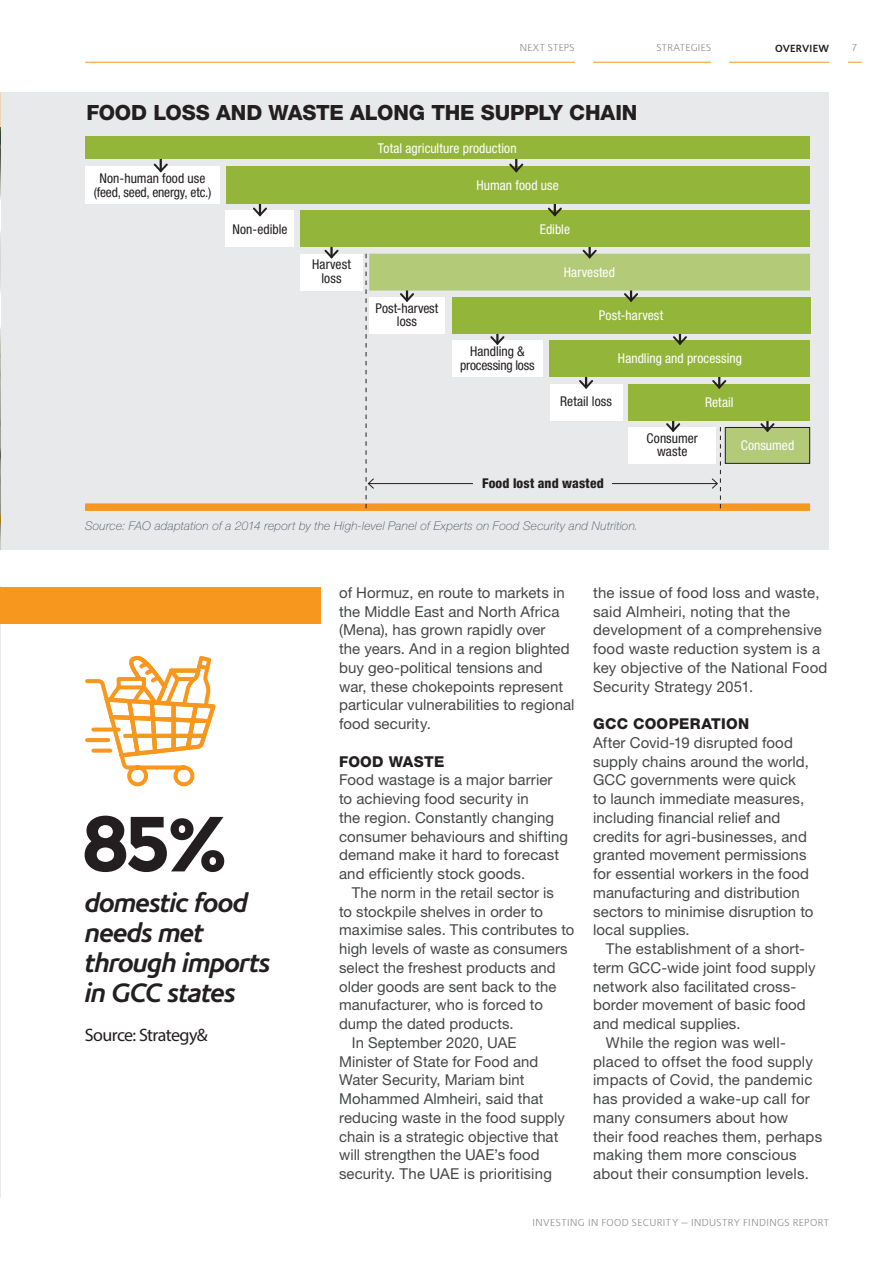
<style>
.page{position:relative;width:893px;height:1263px;background:#fff}
.page>*{position:absolute;margin:0;border:0;box-sizing:border-box;transform-origin:0 0}
.t1{font:700 78px "Montserrat";color:#231f20}
.t2{font:italic 700 27px/30px "Corisande";letter-spacing:-.03em;color:#231f20}
.t3{font:800 21px "Helvetica Neue LT Std";letter-spacing:-.005em;color:#231f20}
.t4{font:18px "Myriad Pro";letter-spacing:-.035em;color:#231f20}
.t5{font:15px/18.8px "Helvetica Neue LT Std";letter-spacing:.005em;color:#454647}
.t6{font:800 15px "Helvetica Neue LT Std";letter-spacing:.015em;color:#231f20}
.t7{font:condensed 13.5px/13.5px "Helvetica Neue LT Std";color:#231f20;text-align:center}
.t8{font:condensed 13.5px "Helvetica Neue LT Std";letter-spacing:.005em;color:#fff}
.t9{font:800 condensed 13.5px "Helvetica Neue LT Std";letter-spacing:.01em;color:#231f20}
.t10{font:italic 100 12px "Helvetica Neue LT Std";letter-spacing:.02em;color:#474f59}
.t11{font:300 10.5px "Corisande";letter-spacing:.04em;color:#8a8c8f}
.t12{font:700 10.5px "Corisande";letter-spacing:.025em;color:#231f20}
</style>
<div class="page">
<div style="left:0;top:92px;width:829px;height:458px;background:#e8e9ea"></div>
<hr style="left:0;top:587px;width:1px;height:611px;background:#e8e9ea">
<hr style="left:0;top:126px;width:1px;height:425px;background:#fff">
<div style="left:0;top:587px;width:321px;height:37px;background:#f7971d"></div>
<div style="left:628px;top:427px;width:88px;height:37px;background:#fff"></div>
<div style="left:725px;top:427px;width:85px;height:36px;background:#b3ca79"></div>
<div style="left:725px;top:427px;width:85px;height:37px;border:1px solid #231f20"></div>
<hr style="left:766px;top:417px;width:3px;height:14px;background:#231f20">
<svg style="left:759px;top:421px;width:17px;height:11px"></svg>
<svg style="left:664px;top:420px;width:18px;height:12px"></svg>
<div style="left:550px;top:384px;width:72px;height:36px;background:#fff"></div>
<div style="left:628px;top:384px;width:182px;height:36px;background:#93b53a"></div>
<svg style="left:712px;top:377px;width:15px;height:12px"></svg>
<svg style="left:579px;top:377px;width:14px;height:12px"></svg>
<div style="left:452px;top:340px;width:91px;height:37px;background:#fff"></div>
<div style="left:550px;top:340px;width:260px;height:37px;background:#93b53a"></div>
<svg style="left:671px;top:333px;width:18px;height:12px"></svg>
<hr style="left:496px;top:330px;width:3px;height:14px;background:#231f20">
<svg style="left:490px;top:334px;width:15px;height:11px"></svg>
<div style="left:369px;top:297px;width:76px;height:37px;background:#fff"></div>
<div style="left:452px;top:297px;width:358px;height:36px;background:#93b53a"></div>
<svg style="left:624px;top:291px;width:14px;height:11px"></svg>
<svg style="left:400px;top:291px;width:14px;height:11px"></svg>
<div style="left:300px;top:254px;width:63px;height:36px;background:#fff"></div>
<div style="left:369px;top:254px;width:441px;height:37px;background:#b3ca79"></div>
<svg style="left:581px;top:247px;width:17px;height:12px"></svg>
<svg style="left:324px;top:247px;width:15px;height:12px"></svg>
<div style="left:226px;top:211px;width:68px;height:36px;background:#fff"></div>
<div style="left:300px;top:211px;width:509px;height:36px;background:#93b53a"></div>
<svg style="left:546px;top:204px;width:18px;height:13px"></svg>
<svg style="left:251px;top:204px;width:18px;height:13px"></svg>
<div style="left:85px;top:166px;width:135px;height:38px;background:#fff"></div>
<div style="left:226px;top:166px;width:583px;height:38px;background:#93b53a"></div>
<div style="left:85px;top:503px;width:725px;height:8px;background:#f7971d"></div>
<hr style="left:368px;top:483px;width:349px;height:1px;background:#231f20">
<div style="left:473px;top:473px;width:139px;height:21px;background:#e8e9ea"></div>
<svg style="left:366px;top:254px;width:9px;height:254px"></svg>
<svg style="left:711px;top:427px;width:10px;height:81px"></svg>
<svg style="left:153px;top:159px;width:15px;height:14px"></svg>
<svg style="left:509px;top:159px;width:15px;height:14px"></svg>
<div style="left:85px;top:137px;width:724px;height:22px;background:#93b53a"></div>
<svg style="left:85px;top:655px;width:131px;height:132px"></svg>
<svg style="left:848px;top:62px;width:14px;height:1px"></svg>
<hr style="left:729px;top:62px;width:100px;height:1px;background:#f7971d">
<hr style="left:593px;top:62px;width:118px;height:1px;background:#f7971d">
<hr style="left:85px;top:62px;width:490px;height:1px;background:#f7971d">
<p class="t11" style="left:520px;top:42px;width:56px">NEXT STEPS</p>
<p class="t11" style="left:656px;top:42px;width:56px">STRATEGIES</p>
<p class="t12" style="left:775px;top:42px;width:55px">OVERVIEW</p>
<p class="t3" style="left:87px;top:100px;width:552px">FOOD LOSS AND WASTE ALONG THE SUPPLY CHAIN</p>
<p class="t7" style="left:99px;top:172px;width:108px">Non-human food use</p>
<p class="t7" style="left:94px;top:185px;width:119px">(feed, seed, energy, etc.)</p>
<p class="t8" style="left:378px;top:140px;width:140px">Total agriculture production</p>
<p class="t8" style="left:477px;top:177px;width:84px">Human food use</p>
<p class="t7" style="left:232px;top:222px;width:57px">Non-edible</p>
<p class="t8" style="left:540px;top:221px;width:32px">Edible</p>
<p class="t7" style="left:312px;top:258px;width:40px">Harvest loss</p>
<p class="t8" style="left:564px;top:264px;width:53px">Harvested</p>
<p class="t7" style="left:376px;top:301px;width:64px">Post-harvest</p>
<p class="t7" style="left:397px;top:315px;width:22px">loss</p>
<p class="t7" style="left:470px;top:345px;width:56px">Handling &amp;</p>
<p class="t7" style="left:460px;top:358px;width:76px">processing loss</p>
<p class="t8" style="left:599px;top:307px;width:66px">Post-harvest</p>
<p class="t8" style="left:618px;top:351px;width:126px">Handling and processing</p>
<p class="t7" style="left:560px;top:395px;width:53px">Retail loss</p>
<p class="t8" style="left:705px;top:394px;width:30px">Retail</p>
<p class="t7" style="left:647px;top:431px;width:53px">Consumer waste</p>
<p class="t8" style="left:741px;top:438px;width:55px">Consumed</p>
<p class="t9" style="left:482px;top:475px;width:123px">Food lost and wasted</p>
<p class="t10" style="left:85px;top:519px;width:555px">Source: FAO adaptation of a 2014 report by the High-level Panel of Experts on Food Security and Nutrition.</p>
<p class="t1" style="left:80px;top:797px;width:151px">85%</p>
<p class="t2" style="left:85px;top:888px;width:187px">domestic food needs met through imports in GCC states</p>
<p class="t4" style="left:85px;top:1024px;width:124px">Source: Strategy&amp;</p>
<p class="t5" style="left:339px;top:583px;width:237px">of Hormuz, en route to markets in the Middle East and North Africa (Mena), has grown rapidly over<br>the years. And in a region blighted buy geo-political tensions and<br>war, these chokepoints represent particular vulnerabilities to regional food security.</p>
<p class="t6" style="left:339px;top:752px;width:107px">FOOD WASTE</p>
<p class="t5" style="left:339px;top:770px;width:231px">Food wastage is a major barrier to achieving food security in<br>the region. Constantly changing consumer behaviours and shifting demand make it hard to forecast and efficiently stock goods.</p>
<p class="t5" style="left:339px;top:883px;width:237px;text-indent:13px">The norm in the retail sector is<br>to stockpile shelves in order to maximise sales. This contributes to high levels of waste as consumers select the freshest products and older goods are sent back to the manufacturer, who is forced to dump the dated products.</p>
<p class="t5" style="left:339px;top:1033px;width:227px;text-indent:13px">In September 2020, UAE<br>Minister of State for Food and<br>Water Security, Mariam bint<br>Mohammed Almheiri, said that reducing waste in the food supply chain is a strategic objective that will strengthen the UAE’s food security. The UAE is prioritising</p>
<p class="t5" style="left:593px;top:583px;width:236px">the issue of food loss and waste, said Almheiri, noting that the development of a comprehensive food waste reduction system is a key objective of the National Food<br>Security Strategy 2051.</p>
<p class="t6" style="left:593px;top:715px;width:158px">GCC COOPERATION</p>
<p class="t5" style="left:593px;top:733px;width:222px">After Covid-19 disrupted food supply chains around the world,<br>GCC governments were quick<br>to launch immediate measures, including financial relief and credits for agri-businesses, and granted movement permissions for essential workers in the food manufacturing and distribution sectors to minimise disruption to local supplies.</p>
<p class="t5" style="left:593px;top:939px;width:224px;text-indent:13px">The establishment of a short&shy;term GCC-wide joint food supply network also facilitated cross&shy;border movement of basic food and medical supplies.</p>
<p class="t5" style="left:593px;top:1033px;width:231px;text-indent:13px">While the region was well&shy;placed to offset the food supply impacts of Covid, the pandemic has provided a wake-up call for many consumers about how their food reaches them, perhaps making them more conscious about their consumption levels.</p>
<p class="t11" style="left:532px;top:1217px;width:298px">INVESTING IN FOOD SECURITY – INDUSTRY FINDINGS REPORT</p>
<p class="t11" style="left:851px;top:42px;width:7px">7</p>
</div>
